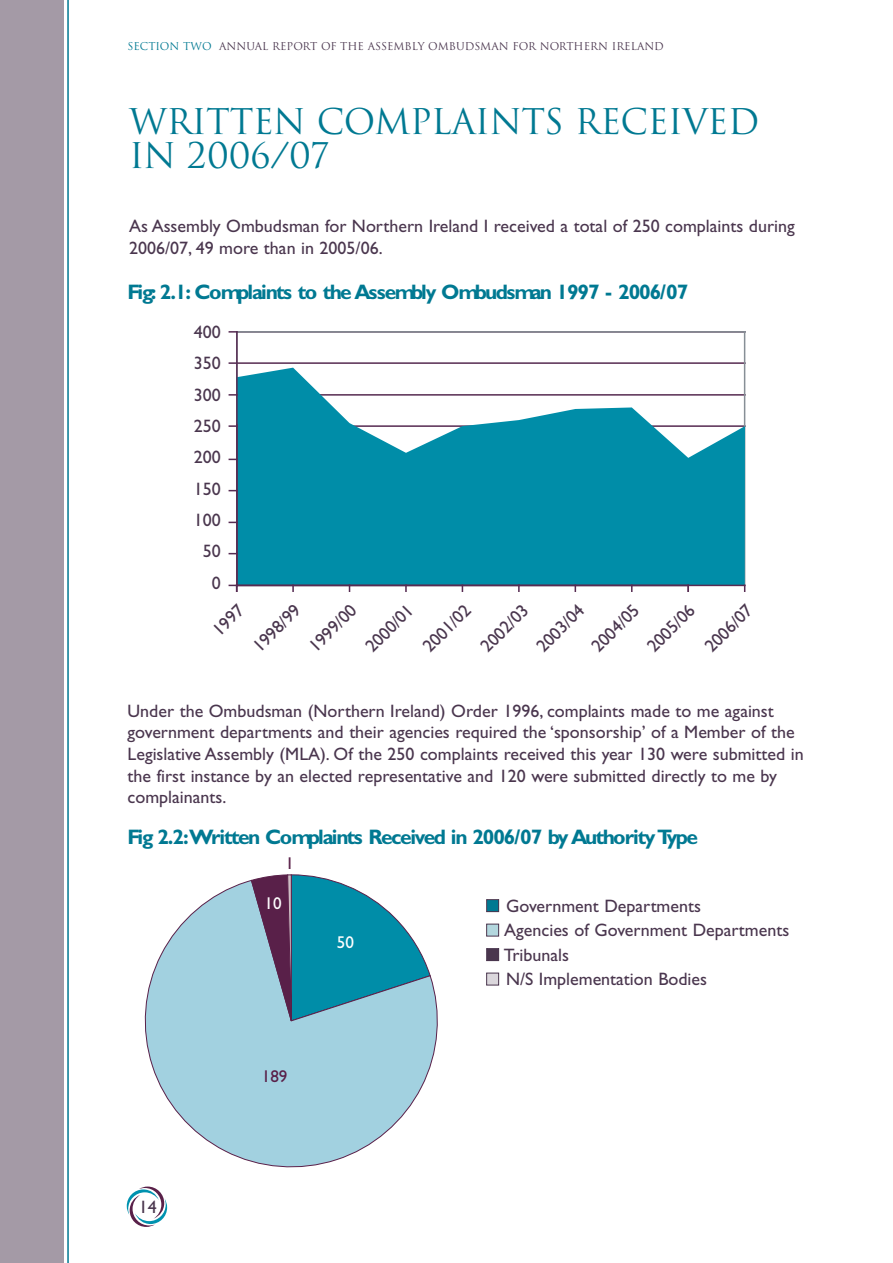
<style>
.page{position:relative;width:893px;height:1263px;background:#fff}
.page>*{position:absolute;margin:0;border:0;box-sizing:border-box;transform-origin:0 0}
.t1{font:34.5px/34.5px "Trajan";letter-spacing:-.02em;color:#007992}
.t2{font:700 21px "Gill Sans";letter-spacing:-.075em;color:#007992}
.t3{font:18px/31.3px "Gill Sans";color:#4a364e}
.t4{font:17.1px "Gill Sans";color:#592049}
.t5{font:17.1px "Gill Sans";color:#fff}
.t6{font:10.5px "Trajan";color:#4a364e}
.s1{color:#007992}
</style>
<div class="page">
<svg style="left:127px;top:1186px;width:40px;height:41px"></svg>
<hr style="left:237px;top:362px;width:508px;height:2px;background:#572c52">
<hr style="left:237px;top:331px;width:508px;height:2px;background:#878f96">
<hr style="left:744px;top:332px;width:1px;height:253px;background:#878f96">
<svg style="left:238px;top:368px;width:507px;height:217px;fill:#008da8"></svg>
<hr style="left:236px;top:332px;width:2px;height:253px;background:#572c52">
<svg style="left:229px;top:425px;width:7px;height:2px"></svg>
<svg style="left:229px;top:394px;width:7px;height:2px"></svg>
<svg style="left:229px;top:362px;width:7px;height:2px"></svg>
<svg style="left:229px;top:331px;width:8px;height:2px"></svg>
<hr style="left:237px;top:585px;width:508px;height:1px;background:#572c52">
<svg style="left:229px;top:585px;width:9px;height:6px"></svg>
<div style="left:0;top:0;width:64px;height:1263px;background:#a49aa6"></div>
<hr style="left:67px;top:0;width:2px;height:1263px;background:#007992">
<svg style="left:144px;top:880px;width:294px;height:288px"></svg>
<svg style="left:251px;top:874px;width:180px;height:148px;background:#549fb5"></svg>
<div style="left:487px;top:973px;width:11px;height:12px;background:#dbd7dc"></div>
<div style="left:486px;top:973px;width:13px;height:12px;border:1px solid #4a364e"></div>
<div style="left:487px;top:949px;width:11px;height:11px;background:#4a364e"></div>
<div style="left:486px;top:948px;width:13px;height:13px;border:1px solid #4a364e"></div>
<div style="left:487px;top:924px;width:11px;height:12px;background:#b3d7de"></div>
<div style="left:486px;top:924px;width:13px;height:12px;border:1px solid #4a364e"></div>
<div style="left:487px;top:900px;width:11px;height:11px;background:#007992"></div>
<div style="left:486px;top:899px;width:13px;height:13px;border:1px solid #4a364e"></div>
<p class="t6" style="left:128px;top:41px;width:538px"><span class="s1">SECTION TWO</span> ANNUAL REPORT OF THE ASSEMBLY OMBUDSMAN FOR NORTHERN IRELAND</p>
<h1 class="t1" style="left:129px;top:105px;width:632px">WRITTEN COMPLAINTS RECEIVED<br>IN 2006/07</h1>
<p class="t3" style="left:129px;top:217px;width:667px;line-height:21.6px">As Assembly Ombudsman for Northern Ireland I received a total of 250 complaints during<br>2006/07, 49 more than in 2005/06.</p>
<p class="t2" style="left:128px;top:284px;width:562px">Fig: 2.1: Complaints to the Assembly Ombudsman 1997 - 2006/07</p>
<p class="t3" style="left:194px;top:318px;width:28px;text-align:right">400<br>350<br>300<br>250<br>200<br>150<br>100<br>50<br>0</p>
<p class="t3" style="left:206px;top:623px;width:37px;rotate:-45deg">1997</p>
<p class="t3" style="left:271px;top:608px;width:61px;line-height:39.6px;text-indent:-40px;rotate:-45deg">1998/99<br>1999/00</p>
<p class="t3" style="left:359px;top:639px;width:61px;rotate:-45deg">2000/01</p>
<p class="t3" style="left:416px;top:639px;width:61px;rotate:-45deg">2001/02</p>
<p class="t3" style="left:474px;top:639px;width:61px;rotate:-45deg">2002/03</p>
<p class="t3" style="left:530px;top:639px;width:61px;rotate:-45deg">2003/04</p>
<p class="t3" style="left:585px;top:639px;width:61px;rotate:-45deg">2004/05</p>
<p class="t3" style="left:640px;top:639px;width:61px;rotate:-45deg">2005/06</p>
<p class="t3" style="left:698px;top:639px;width:61px;rotate:-45deg">2006/07</p>
<p class="t3" style="left:128px;top:702px;width:678px;line-height:21.6px">Under the Ombudsman (Northern Ireland) Order 1996, complaints made to me against government departments and their agencies required the ‘sponsorship’ of a Member of the Legislative Assembly (MLA). Of the 250 complaints received this year 130 were submitted in the first instance by an elected representative and 120 were submitted directly to me by complainants.</p>
<p class="t2" style="left:128px;top:829px;width:572px">Fig 2.2:Written Complaints Received in 2006/07 by AuthorityType</p>
<p class="t4" style="left:286px;top:856px;width:10px">1</p>
<p class="t5" style="left:265px;top:896px;width:19px">10</p>
<p class="t3" style="left:504px;top:895px;width:287px;line-height:24.5px">Government Departments<br>Agencies of Government Departments<br>Tribunals<br>N/S Implementation Bodies</p>
<p class="t5" style="left:337px;top:935px;width:19px">50</p>
<p class="t3" style="left:139px;top:1193px;width:19px">14</p>
<p class="t4" style="left:262px;top:1070px;width:27px">189</p>
</div>
